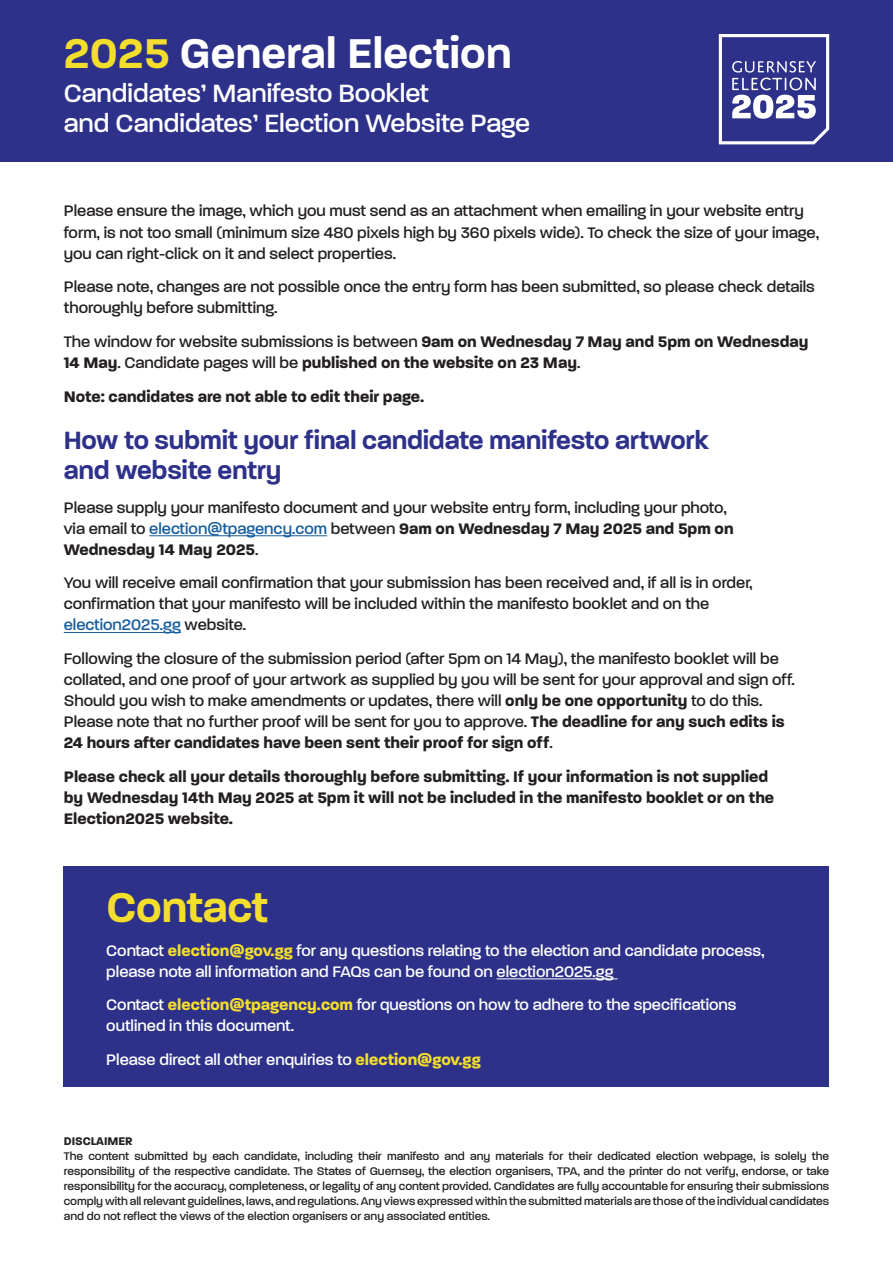
<style>
.page{position:relative;width:893px;height:1263px;background:#fff}
.page>*{position:absolute;margin:0;border:0;box-sizing:border-box;transform-origin:0 0}
.t1{font:600 45px "Paralucent";color:#fff}
.t2{font:600 45px "Paralucent";letter-spacing:-.01em;color:#f4de2c}
.t3{font:500 27px/30px "Paralucent";color:#fff}
.t4{font:600 27px/30px "Paralucent";letter-spacing:-.01em;color:#2e3189}
.t5{font:500 16.5px/21px "Paralucent";color:#231f20}
.t6{font:700 16.5px/21px "Paralucent";color:#231f20}
.t7{font:500 16.5px/21px "Paralucent";color:#fff}
.t8{font:500 12px/15px "Paralucent";color:#231f20;text-align:justify}
.t9{font:700 12px "Paralucent";color:#231f20}
.s1{color:#f4de2c}
.s2{font-weight:500}
.s3{color:#175d9e}
.s4{font-weight:700}
.s5{font-weight:700;color:#f4de2c}
</style>
<div class="page">
<div style="left:0;top:0;width:893px;height:162px;background:#2e3189"></div>
<svg style="left:719px;top:34px;width:110px;height:110px"></svg>
<hr style="left:149px;top:535px;width:178px;height:1px;background:#175d9e">
<hr style="left:64px;top:632px;width:117px;height:1px;background:#175d9e">
<div style="left:64px;top:866px;width:765px;height:221px;background:#2e3189"></div>
<hr style="left:497px;top:979px;width:120px;height:1px;background:#fff">
<p class="t1" style="left:64px;top:26px;width:449px"><span class="s1">2025</span> General Election</p>
<p class="t3" style="left:64px;top:78px;width:468px">Candidates’ Manifesto Booklet<br>and Candidates’ Election Website Page</p>
<p class="t5" style="left:64px;top:201px;width:757px">Please ensure the image, which you must send as an attachment when emailing in your website entry form, is not too small (minimum size 480 pixels high by 360 pixels wide). To check the size of your image, you can right-click on it and select properties.</p>
<p class="t5" style="left:64px;top:276px;width:753px">Please note, changes are not possible once the entry form has been submitted, so please check details thoroughly before submitting.</p>
<p class="t6" style="left:64px;top:331px;width:746px"><span class="s2">The window for website submissions is between</span> 9am on Wednesday 7 May and 5pm on Wednesday<br>14 May<span class="s2">. Candidate pages will be</span> published on the website on 23 May<span class="s2">.</span></p>
<p class="t6" style="left:64px;top:386px;width:362px">Note: candidates are not able to edit their page.</p>
<p class="t4" style="left:64px;top:425px;width:647px">How to submit your final candidate manifesto artwork and website entry</p>
<p class="t5" style="left:64px;top:497px;width:671px">Please supply your manifesto document and your website entry form, including your photo, via email to <span class="s3">election@tpagency.com</span> between <span class="s4">9am on Wednesday 7 May 2025 and 5pm on<br>Wednesday 14 May 2025</span>.</p>
<p class="t5" style="left:64px;top:572px;width:690px">You will receive email confirmation that your submission has been received and, if all is in order, confirmation that your manifesto will be included within the manifesto booklet and on the <span class="s3">election2025.gg</span> website.</p>
<p class="t5" style="left:64px;top:648px;width:732px">Following the closure of the submission period (after 5pm on 14 May), the manifesto booklet will be collated, and one proof of your artwork as supplied by you will be sent for your approval and sign off.<br>Should you wish to make amendments or updates, there will <span class="s4">only be one opportunity</span> to do this.<br>Please note that no further proof will be sent for you to approve. <span class="s4">The deadline for any such edits is 24 hours after candidates have been sent their proof for sign off</span>.</p>
<p class="t6" style="left:64px;top:766px;width:712px">Please check all your details thoroughly before submitting. If your information is not supplied by Wednesday 14th May 2025 at 5pm it will not be included in the manifesto booklet or on the<br>Election2025 website.</p>
<p class="t2" style="left:106px;top:880px;width:163px">Contact</p>
<p class="t7" style="left:106px;top:940px;width:660px">Contact <span class="s5">election@gov.gg</span> for any questions relating to the election and candidate process, please note all information and FAQs can be found on election2025.gg</p>
<p class="t7" style="left:106px;top:995px;width:632px">Contact <span class="s5">election@tpagency.com</span> for questions on how to adhere to the specifications outlined in this document.</p>
<p class="t7" style="left:106px;top:1049px;width:376px">Please direct all other enquiries to <span class="s5">election@gov.gg</span></p>
<p class="t9" style="left:64px;top:1134px;width:70px">DISCLAIMER</p>
<p class="t8" style="left:64px;top:1149px;width:767px">The content submitted by each candidate, including their manifesto and any materials for their dedicated election webpage, is solely the responsibility of the respective candidate. The States of Guernsey, the election organisers, TPA, and the printer do not verify, endorse, or take responsibility for the accuracy, completeness, or legality of any content provided. Candidates are fully accountable for ensuring their submissions comply with all relevant guidelines, laws, and regulations. Any views expressed within the submitted materials are those of the individual candidates and do not reflect the views of the election organisers or any associated entities.</p>
</div>
